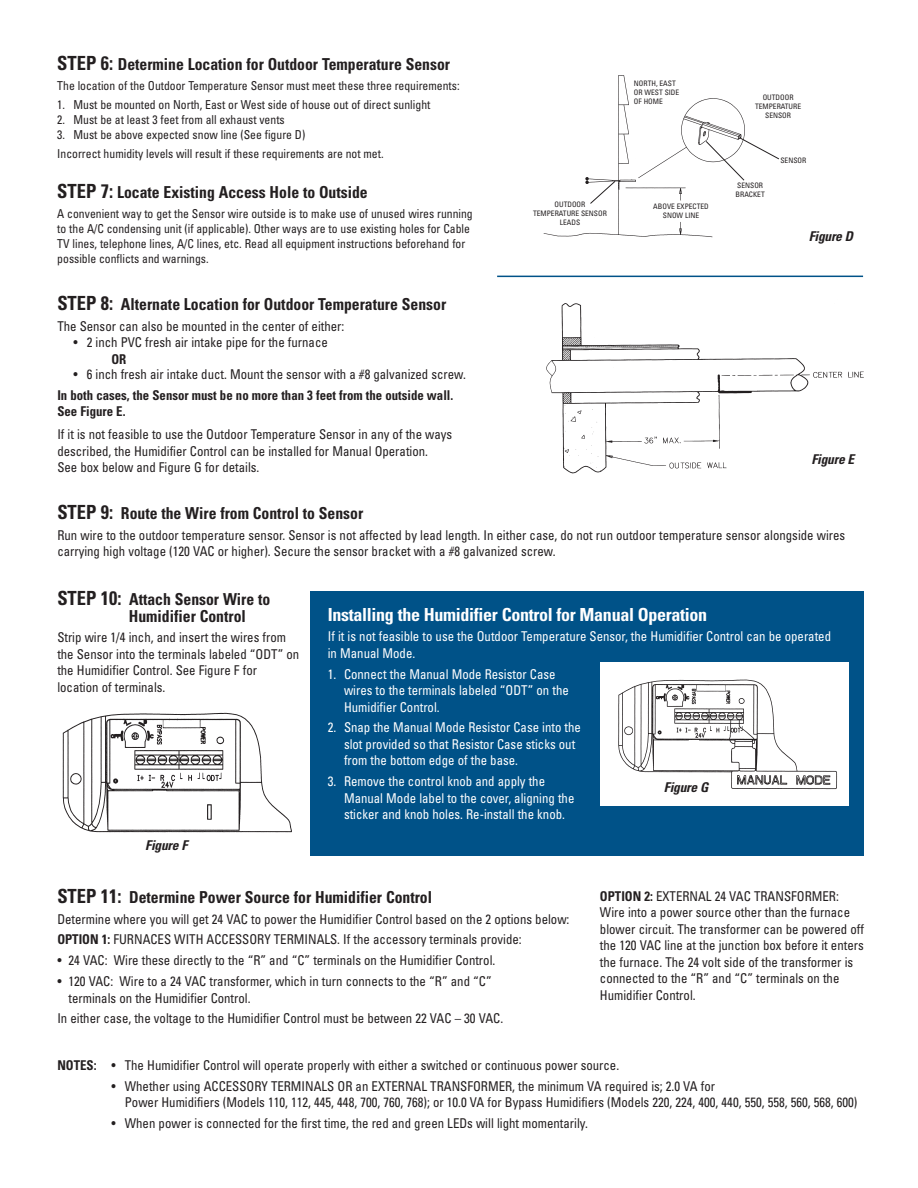
<style>
.page{position:relative;width:918px;height:1188px;background:#fff}
.page>*{position:absolute;margin:0;border:0;box-sizing:border-box;transform-origin:0 0}
.t1{font:700 condensed 18px "Univers";letter-spacing:-.02em;color:#fff}
.t2{font:700 condensed 16.5px/16.5px "Univers";color:#231f20;scale:.95 1}
.t3{font:condensed 13.5px/16.5px "Univers";color:#231f20;scale:.95 1}
.t4{font:condensed 13.5px/16.5px "Univers";color:#fff;scale:.95 1}
.t5{font:700 condensed 13.5px/16.5px "Univers";color:#231f20;scale:.95 1}
.t6{font:italic 700 condensed 13.5px "Univers";letter-spacing:-.02em;color:#231f20}
.t7{font:condensed 12.3px/15px "Univers";color:#231f20;scale:.95 1}
.t8{font:condensed 7.5px/9px "Univers";color:#231f20;text-align:center}
.s1{font-size:19.5px}
.s2{font-weight:700}
</style>
<div class="page">
<img style="left:546px;top:303px;width:318px;height:171px">
<div style="left:310px;top:591px;width:554px;height:265px;background:#005288"></div>
<div style="left:810px;top:453px;width:51px;height:22px;background:#fff"></div>
<img style="left:62px;top:712px;width:230px;height:121px">
<img style="left:604px;top:662px;width:245px;height:144px">
<div style="left:662px;top:781px;width:51px;height:16px;background:#fff"></div>
<hr style="left:497px;top:276px;width:366px;height:1px;background:#005288">
<img style="left:543px;top:75px;width:202px;height:163px">
<div style="left:632px;top:76px;width:50px;height:34px;background:#fff"></div>
<svg style="left:705px;top:137px;width:74px;height:44px"></svg>
<svg style="left:589px;top:180px;width:27px;height:25px"></svg>
<p class="t2" style="left:57px;top:58px;width:415px"><span class="s1">STEP 6:</span> Determine Location for Outdoor Temperature Sensor</p>
<p class="t7" style="left:57px;top:79px;width:425px">The location of the Outdoor Temperature Sensor must meet these three requirements:</p>
<p class="t7" style="left:57px;top:98px;width:394px">1. Must be mounted on North, East or West side of house out of direct sunlight</p>
<p class="t7" style="left:57px;top:113px;width:241px">2. Must be at least 3 feet from all exhaust vents</p>
<p class="t7" style="left:57px;top:126px;width:345px;line-height:19.4px">3. Must be above expected snow line (See figure D)<br>Incorrect humidity levels will result if these requirements are not met.</p>
<p class="t2" style="left:57px;top:186px;width:328px"><span class="s1">STEP 7:</span> Locate Existing Access Hole to Outside</p>
<p class="t7" style="left:57px;top:207px;width:439px">A convenient way to get the Sensor wire outside is to make use of unused wires running to the A/C condensing unit (if applicable). Other ways are to use existing holes for Cable TV lines, telephone lines, A/C lines, etc. Read all equipment instructions beforehand for possible conflicts and warnings.</p>
<p class="t2" style="left:57px;top:298px;width:411px"><span class="s1">STEP 8:</span> Alternate Location for Outdoor Temperature Sensor</p>
<p class="t3" style="left:57px;top:319px;width:304px">The Sensor can also be mounted in the center of either:</p>
<p class="t3" style="left:74px;top:336px;width:269px">• 2 inch PVC fresh air intake pipe for the furnace</p>
<p class="t5" style="left:111px;top:352px;width:17px">OR</p>
<p class="t3" style="left:74px;top:367px;width:415px">• 6 inch fresh air intake duct. Mount the sensor with a #8 galvanized screw.</p>
<p class="t5" style="left:57px;top:388px;width:418px">In both cases, the Sensor must be no more than 3 feet from the outside wall.<br>See Figure E.</p>
<p class="t3" style="left:57px;top:427px;width:417px">If it is not feasible to use the Outdoor Temperature Sensor in any of the ways described, the Humidifier Control can be installed for Manual Operation.<br>See box below and Figure G for details.</p>
<p class="t8" style="left:634px;top:80px;width:47px;text-align:left">NORTH, EAST<br>OR WEST SIDE<br>OF HOME</p>
<p class="t8" style="left:533px;top:200px;width:75px">OUTDOOR<br>TEMPERATURE SENSOR<br>LEADS</p>
<p class="t8" style="left:653px;top:202px;width:57px">ABOVE EXPECTED<br>SNOW LINE</p>
<p class="t8" style="left:755px;top:94px;width:48px">OUTDOOR<br>TEMPERATURE<br>SENSOR</p>
<p class="t8" style="left:736px;top:182px;width:31px;text-align:left">SENSOR<br>BRACKET</p>
<p class="t8" style="left:780px;top:156px;width:27px">SENSOR</p>
<p class="t6" style="left:809px;top:231px;width:49px">Figure D</p>
<p class="t6" style="left:812px;top:455px;width:47px">Figure E</p>
<p class="t2" style="left:57px;top:506px;width:324px"><span class="s1">STEP 9:</span> Route the Wire from Control to Sensor</p>
<p class="t3" style="left:57px;top:528px;width:831px">Run wire to the outdoor temperature sensor. Sensor is not affected by lead length. In either case, do not run outdoor temperature sensor alongside wires carrying high voltage (120 VAC or higher). Secure the sensor bracket with a #8 galvanized screw.</p>
<p class="t2" style="left:129px;top:593px;width:151px;text-indent:-72px"><span class="s1">STEP 10:</span> Attach Sensor Wire to<br>Humidifier Control</p>
<p class="t3" style="left:57px;top:631px;width:256px">Strip wire 1/4 inch, and insert the wires from the Sensor into the terminals labeled “ODT” on the Humidifier Control. See Figure F for location of terminals.</p>
<h1 class="t1" style="left:328px;top:608px;width:381px">Installing the Humidifier Control for Manual Operation</h1>
<p class="t4" style="left:328px;top:629px;width:531px">If it is not feasible to use the Outdoor Temperature Sensor, the Humidifier Control can be operated in Manual Mode.</p>
<p class="t4" style="left:344px;top:667px;width:238px;text-indent:-16px">1. Connect the Manual Mode Resistor Case wires to the terminals labeled “ODT” on the<br>Humidifier Control.</p>
<p class="t4" style="left:344px;top:721px;width:251px;text-indent:-16px">2. Snap the Manual Mode Resistor Case into the slot provided so that Resistor Case sticks out from the bottom edge of the base.</p>
<p class="t4" style="left:344px;top:774px;width:244px;text-indent:-16px">3. Remove the control knob and apply the<br>Manual Mode label to the cover, aligning the sticker and knob holes. Re-install the knob.</p>
<p class="t6" style="left:664px;top:782px;width:49px">Figure G</p>
<p class="t6" style="left:145px;top:840px;width:44px">Figure F</p>
<p class="t2" style="left:57px;top:890px;width:396px"><span class="s1">STEP 11:</span> Determine Power Source for Humidifier Control</p>
<p class="t3" style="left:57px;top:910px;width:541px;line-height:20.9px">Determine where you will get 24 VAC to power the Humidifier Control based on the 2 options below:<br><span class="s2">OPTION 1:</span> FURNACES WITH ACCESSORY TERMINALS. If the accessory terminals provide:</p>
<p class="t3" style="left:58px;top:953px;width:462px">• 24 VAC: Wire these directly to the “R” and “C” terminals on the Humidifier Control.</p>
<p class="t3" style="left:69px;top:974px;width:447px;text-indent:-11px">• 120 VAC: Wire to a 24 VAC transformer, which in turn connects to the “R” and “C” terminals on the Humidifier Control.</p>
<p class="t3" style="left:57px;top:1012px;width:471px">In either case, the voltage to the Humidifier Control must be between 22 VAC – 30 VAC.</p>
<p class="t3" style="left:600px;top:889px;width:279px"><span class="s2">OPTION 2:</span> EXTERNAL 24 VAC TRANSFORMER:<br>Wire into a power source other than the furnace blower circuit. The transformer can be powered off the 120 VAC line at the junction box before it enters the furnace. The 24 volt side of the transformer is connected to the “R” and “C” terminals on the Humidifier Control.</p>
<p class="t3" style="left:57px;top:1058px;width:593px"><span class="s2">NOTES:</span> • The Humidifier Control will operate properly with either a switched or continuous power source.</p>
<p class="t3" style="left:125px;top:1079px;width:773px;text-indent:-13px">• Whether using ACCESSORY TERMINALS OR an EXTERNAL TRANSFORMER, the minimum VA required is; 2.0 VA for<br>Power Humidifiers (Models 110, 112, 445, 448, 700, 760, 768); or 10.0 VA for Bypass Humidifiers (Models 220, 224, 400, 440, 550, 558, 560, 568, 600)</p>
<p class="t3" style="left:111px;top:1116px;width:503px">• When power is connected for the first time, the red and green LEDs will light momentarily.</p>
</div>
